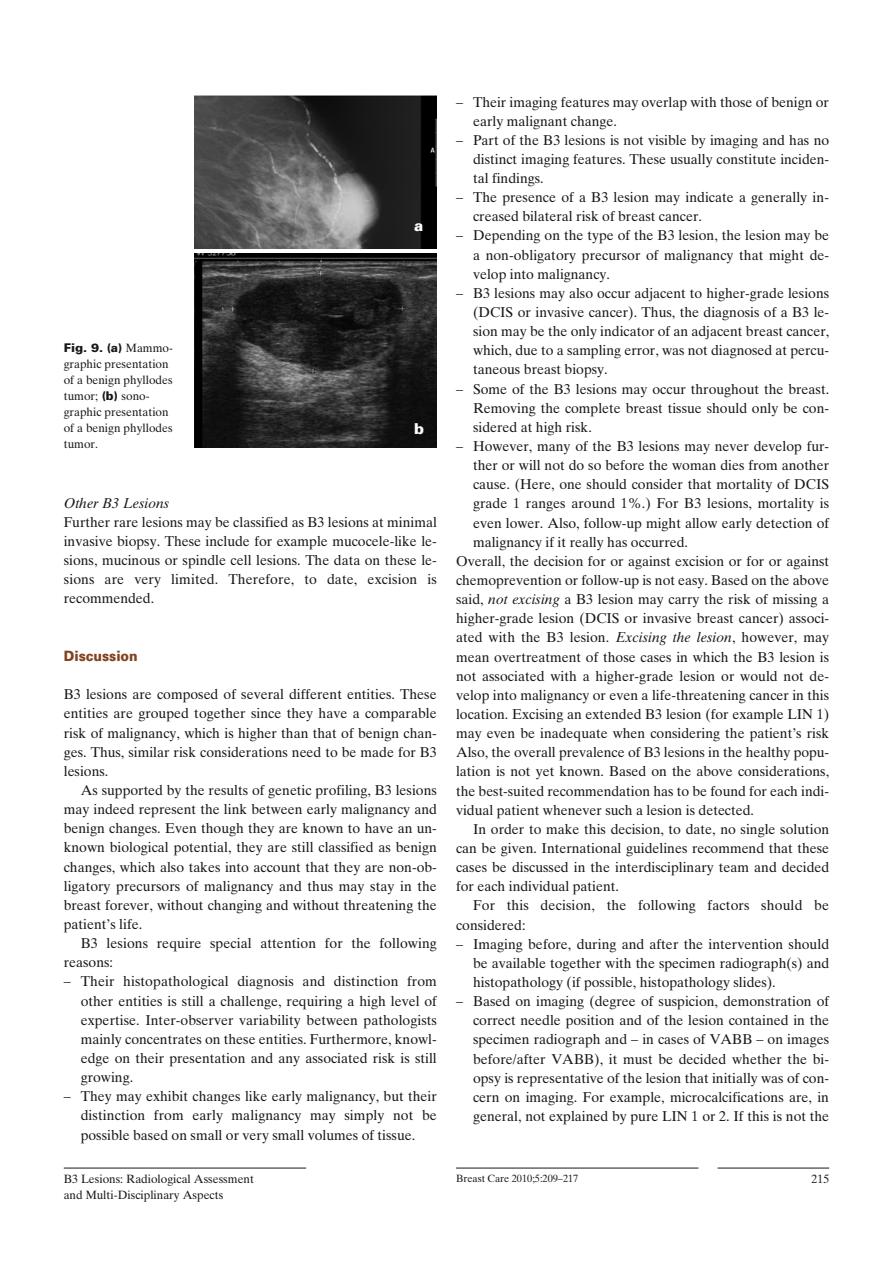
<style>
.page{position:relative;width:893px;height:1263px;background:#fff}
.page>*{position:absolute;margin:0;border:0;box-sizing:border-box;transform-origin:0 0}
.t1{font:900 15px "Univers";color:#fff}
.t2{font:14.25px/19.2px "Times Ten";color:#1a171c;text-align:justify}
.t3{font:italic 14.25px "Times Ten";color:#1a171c}
.t4{font:900 14.25px "Univers";color:#844320;scale:.9 1}
.t5{font:12px/15.9px "Times Ten";color:#1a171c}
.t6{font:900 12px "Univers";color:#1a171c}
.t7{font:10.5px "Times Ten";color:#1a171c}
.s1{font-family:"Times Ten";font-weight:400}
.s2{font-family:"Univers";font-weight:900}
.s3{font-style:italic}
</style>
<div class="page">
<hr style="left:456px;top:1168px;width:242px;height:1px;background:#1a171c">
<hr style="left:64px;top:1168px;width:242px;height:1px;background:#1a171c">
<hr style="left:718px;top:1168px;width:111px;height:1px;background:#1a171c">
<img style="left:195px;top:96px;width:242px;height:153px">
<img style="left:195px;top:253px;width:242px;height:194px">
<p class="t6" style="left:64px;top:341px;width:111px">Fig. 9. (a) <span class="s1">Mammo-</span></p>
<p class="t5" style="left:64px;top:356px;width:110px">graphic presentation of a benign phyllodes tumor; <span class="s2">(b)</span> sono&shy;graphic presentation of a benign phyllodes tumor.</p>
<p class="t1" style="left:414px;top:217px;width:11px">a</p>
<p class="t1" style="left:414px;top:419px;width:12px">b</p>
<p class="t3" style="left:64px;top:494px;width:107px">Other B3 Lesions</p>
<p class="t2" style="left:64px;top:512px;width:375px">Further rare lesions may be classified as B3 lesions at minimal invasive biopsy. These include for example mucocele-like le&shy;sions, mucinous or spindle cell lesions. The data on these le&shy;sions are very limited. Therefore, to date, excision is recommended.</p>
<p class="t4" style="left:64px;top:647px;width:84px">Discussion</p>
<p class="t2" style="left:64px;top:685px;width:375px">B3 lesions are composed of several different entities. These entities are grouped together since they have a comparable risk of malignancy, which is higher than that of benign chan&shy;ges. Thus, similar risk considerations need to be made for B3 lesions.</p>
<p class="t2" style="left:64px;top:780px;width:375px;text-indent:17px">As supported by the results of genetic profiling, B3 lesions may indeed represent the link between early malignancy and benign changes. Even though they are known to have an un&shy;known biological potential, they are still classified as benign changes, which also takes into account that they are non-ob&shy;ligatory precursors of malignancy and thus may stay in the breast forever, without changing and without threatening the patient’s life.</p>
<p class="t2" style="left:64px;top:933px;width:375px;text-indent:17px">B3 lesions require special attention for the following reasons:</p>
<p class="t2" style="left:81px;top:972px;width:358px;text-indent:-17px">– Their histopathological diagnosis and distinction from other entities is still a challenge, requiring a high level of expertise. Inter-observer variability between pathologists mainly concentrates on these entities. Furthermore, knowl&shy;edge on their presentation and any associated risk is still growing.</p>
<p class="t2" style="left:81px;top:1087px;width:358px;text-indent:-17px">– They may exhibit changes like early malignancy, but their distinction from early malignancy may simply not be possible based on small or very small volumes of tissue.</p>
<p class="t2" style="left:473px;top:92px;width:357px;text-indent:-17px">– Their imaging features may overlap with those of benign or early malignant change.</p>
<p class="t2" style="left:473px;top:130px;width:358px;text-indent:-17px">– Part of the B3 lesions is not visible by imaging and has no distinct imaging features. These usually constitute inciden&shy;tal findings.</p>
<p class="t2" style="left:473px;top:188px;width:358px;text-indent:-17px">– The presence of a B3 lesion may indicate a generally in&shy;creased bilateral risk of breast cancer.</p>
<p class="t2" style="left:473px;top:226px;width:358px;text-indent:-17px">– Depending on the type of the B3 lesion, the lesion may be a non-obligatory precursor of malignancy that might de&shy;velop into malignancy.</p>
<p class="t2" style="left:473px;top:283px;width:358px;text-indent:-17px">– B3 lesions may also occur adjacent to higher-grade lesions (DCIS or invasive cancer). Thus, the diagnosis of a B3 le&shy;sion may be the only indicator of an adjacent breast cancer, which, due to a sampling error, was not diagnosed at percu&shy;taneous breast biopsy.</p>
<p class="t2" style="left:473px;top:379px;width:358px;text-indent:-17px">– Some of the B3 lesions may occur throughout the breast.<br>Removing the complete breast tissue should only be con&shy;sidered at high risk.</p>
<p class="t2" style="left:456px;top:436px;width:375px">– However, many of the B3 lesions may never develop fur-</p>
<p class="t2" style="left:473px;top:456px;width:358px">ther or will not do so before the woman dies from another</p>
<p class="t2" style="left:473px;top:475px;width:358px">cause. (Here, one should consider that mortality of DCIS</p>
<p class="t2" style="left:473px;top:494px;width:358px">grade 1 ranges around 1%.) For B3 lesions, mortality is</p>
<p class="t2" style="left:473px;top:513px;width:358px">even lower. Also, follow-up might allow early detection of</p>
<p class="t2" style="left:473px;top:532px;width:216px">malignancy if it really has occurred.</p>
<p class="t2" style="left:456px;top:551px;width:375px">Overall, the decision for or against excision or for or against</p>
<p class="t2" style="left:456px;top:570px;width:374px">chemoprevention or follow-up is not easy. Based on the above</p>
<p class="t2" style="left:456px;top:590px;width:375px">said, <span class="s3">not excising</span> a B3 lesion may carry the risk of missing a</p>
<p class="t2" style="left:456px;top:609px;width:375px">higher-grade lesion (DCIS or invasive breast cancer) associ-</p>
<p class="t2" style="left:456px;top:628px;width:375px">ated with the B3 lesion. <span class="s3">Excising the lesion</span>, however, may</p>
<p class="t2" style="left:456px;top:647px;width:375px">mean overtreatment of those cases in which the B3 lesion is</p>
<p class="t2" style="left:456px;top:666px;width:375px">not associated with a higher-grade lesion or would not de-</p>
<p class="t2" style="left:456px;top:685px;width:375px">velop into malignancy or even a life-threatening cancer in this</p>
<p class="t2" style="left:456px;top:704px;width:375px">location. Excising an extended B3 lesion (for example LIN 1)</p>
<p class="t2" style="left:456px;top:723px;width:375px">may even be inadequate when considering the patient’s risk</p>
<p class="t2" style="left:456px;top:743px;width:375px">Also, the overall prevalence of B3 lesions in the healthy popu-</p>
<p class="t2" style="left:456px;top:762px;width:375px">lation is not yet known. Based on the above considerations,</p>
<p class="t2" style="left:456px;top:781px;width:375px">the best-suited recommendation has to be found for each indi-</p>
<p class="t2" style="left:456px;top:800px;width:299px">vidual patient whenever such a lesion is detected.</p>
<p class="t2" style="left:473px;top:819px;width:358px">In order to make this decision, to date, no single solution</p>
<p class="t2" style="left:456px;top:838px;width:375px">can be given. International guidelines recommend that these</p>
<p class="t2" style="left:456px;top:857px;width:375px">cases be discussed in the interdisciplinary team and decided</p>
<p class="t2" style="left:456px;top:877px;width:164px">for each individual patient.</p>
<p class="t2" style="left:473px;top:896px;width:357px">For this decision, the following factors should be</p>
<p class="t2" style="left:456px;top:915px;width:71px">considered:</p>
<p class="t2" style="left:473px;top:934px;width:358px;text-indent:-17px">– Imaging before, during and after the intervention should be available together with the specimen radiograph(s) and histopathology (if possible, histopathology slides).</p>
<p class="t2" style="left:473px;top:991px;width:358px;text-indent:-17px">– Based on imaging (degree of suspicion, demonstration of correct needle position and of the lesion contained in the specimen radiograph and – in cases of VABB – on images before/after VABB), it must be decided whether the bi&shy;opsy is representative of the lesion that initially was of con&shy;cern on imaging. For example, microcalcifications are, in general, not explained by pure LIN 1 or 2. If this is not the</p>
<p class="t5" style="left:64px;top:1171px;width:192px">B3 Lesions: Radiological Assessment</p>
<p class="t7" style="left:456px;top:1172px;width:124px">Breast Care 2010;5:209–217</p>
<p class="t5" style="left:64px;top:1186px;width:161px">and Multi-Disciplinary Aspects</p>
<p class="t5" style="left:811px;top:1171px;width:19px">215</p>
</div>
